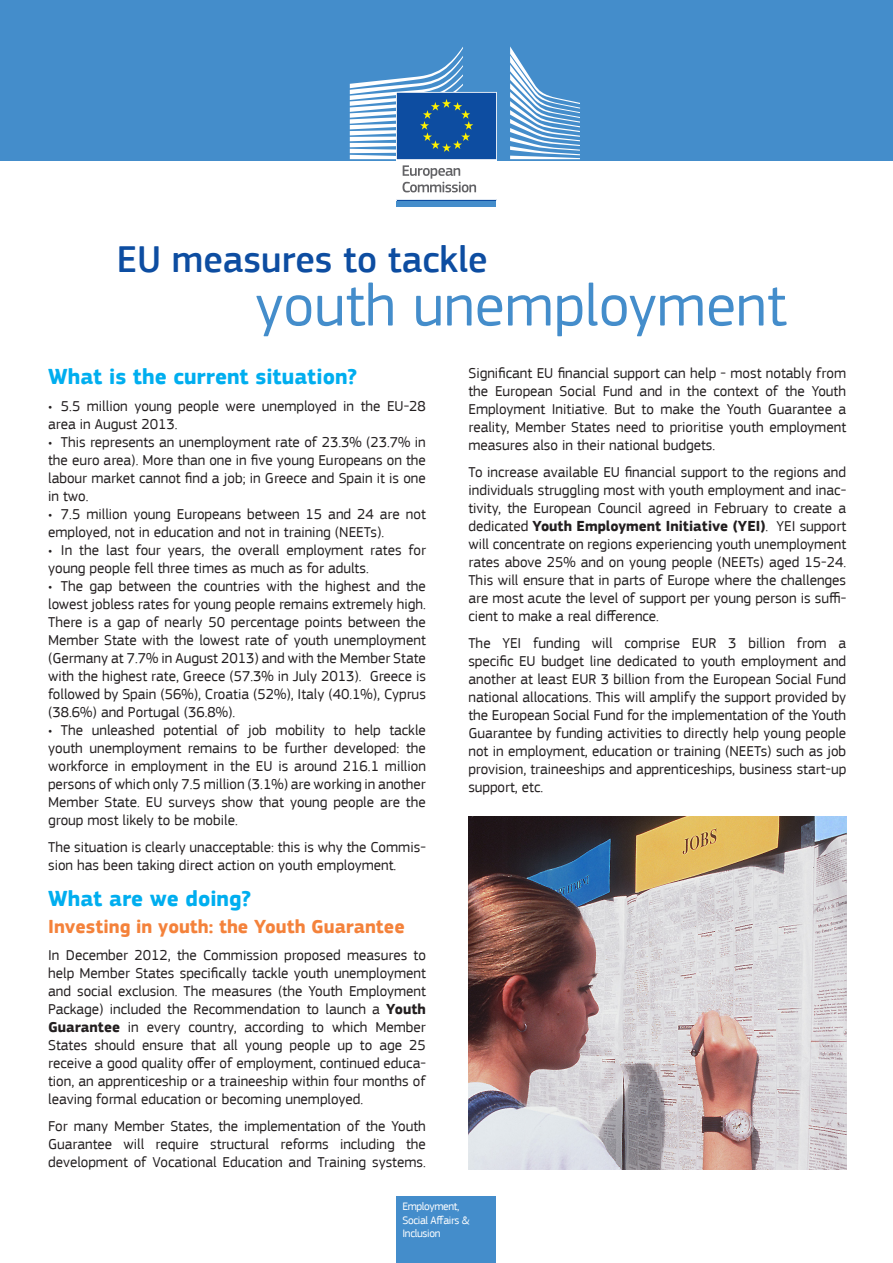
<style>
.page{position:relative;width:893px;height:1263px;background:#fff}
.page>*{position:absolute;margin:0;border:0;box-sizing:border-box;transform-origin:0 0}
.t1{font:61.05px "EC Square Sans Pro";color:#448dcb}
.t2{font:500 38.25px "EC Square Sans Pro";color:#0d4da1}
.t3{font:700 22.5px "EC Square Sans Pro";color:#00aeef}
.t4{font:700 19.5px "EC Square Sans Pro";color:#f4823b}
.t5{font:15px/18px "EC Square Sans Pro";color:#231f20;text-align:justify}
.t6{font:11.4px "EC Square Sans Pro";letter-spacing:-.03em;color:#fff}
.s1{font-weight:700}
</style>
<div class="page">
<div style="left:397px;top:1196px;width:99px;height:67px;background:#448dcb"></div>
<div style="left:0;top:0;width:893px;height:161px;background:#448dcb"></div>
<img style="left:468px;top:817px;width:378px;height:352px">
<svg style="left:510px;top:46px;width:70px;height:113px"></svg>
<svg style="left:350px;top:47px;width:147px;height:154px"></svg>
<div style="left:397px;top:201px;width:99px;height:6px;background:#448dcb"></div>
<p class="t2" style="left:117px;top:237px;width:372px">EU measures to tackle</p>
<p class="t1" style="left:255px;top:270px;width:533px">youth unemployment</p>
<p class="t3" style="left:48px;top:363px;width:311px">What is the current situation?</p>
<p class="t5" style="left:48px;top:397px;width:379px">• 5.5 million young people were unemployed in the EU-28 area in August 2013.</p>
<p class="t5" style="left:48px;top:433px;width:379px">• This represents an unemployment rate of 23.3% (23.7% in the euro area). More than one in five young Europeans on the labour market cannot find a job; in Greece and Spain it is one in two.</p>
<p class="t5" style="left:48px;top:505px;width:379px">• 7.5 million young Europeans between 15 and 24 are not employed, not in education and not in training (NEETs).</p>
<p class="t5" style="left:48px;top:541px;width:379px">• In the last four years, the overall employment rates for young people fell three times as much as for adults.</p>
<p class="t5" style="left:48px;top:577px;width:379px">• The gap between the countries with the highest and the lowest jobless rates for young people remains extremely high.<br>There is a gap of nearly 50 percentage points between the Member State with the lowest rate of youth unemployment (Germany at 7.7% in August 2013) and with the Member State with the highest rate, Greece (57.3% in July 2013). Greece is followed by Spain (56%), Croatia (52%), Italy (40.1%), Cyprus (38.6%) and Portugal (36.8%).</p>
<p class="t5" style="left:48px;top:721px;width:379px">• The unleashed potential of job mobility to help tackle youth unemployment remains to be further developed: the workforce in employment in the EU is around 216.1 million persons of which only 7.5 million (3.1%) are working in another Member State. EU surveys show that young people are the group most likely to be mobile.</p>
<p class="t5" style="left:48px;top:838px;width:379px">The situation is clearly unacceptable: this is why the Commis&shy;sion has been taking direct action on youth employment.</p>
<p class="t3" style="left:48px;top:885px;width:205px">What are we doing?</p>
<p class="t4" style="left:48px;top:915px;width:358px">Investing in youth: the Youth Guarantee</p>
<p class="t5" style="left:48px;top:946px;width:379px">In December 2012, the Commission proposed measures to help Member States specifically tackle youth unemployment and social exclusion. The measures (the Youth Employment Package) included the Recommendation to launch a <span class="s1">Youth Guarantee</span> in every country, according to which Member States should ensure that all young people up to age 25 receive a good quality offer of employment, continued educa&shy;tion, an apprenticeship or a traineeship within four months of leaving formal education or becoming unemployed.</p>
<p class="t5" style="left:48px;top:1117px;width:379px">For many Member States, the implementation of the Youth Guarantee will require structural reforms including the development of Vocational Education and Training systems.</p>
<p class="t5" style="left:468px;top:364px;width:379px">Significant EU financial support can help - most notably from the European Social Fund and in the context of the Youth Employment Initiative. But to make the Youth Guarantee a reality, Member States need to prioritise youth employment measures also in their national budgets.</p>
<p class="t5" style="left:468px;top:463px;width:379px">To increase available EU financial support to the regions and individuals struggling most with youth employment and inac&shy;tivity, the European Council agreed in February to create a dedicated <span class="s1">Youth Employment Initiative (YEI)</span>. YEI support will concentrate on regions experiencing youth unemployment rates above 25% and on young people (NEETs) aged 15-24.<br>This will ensure that in parts of Europe where the challenges are most acute the level of support per young person is suffi&shy;cient to make a real difference.</p>
<p class="t5" style="left:468px;top:634px;width:379px">The YEI funding will comprise EUR 3 billion from a specific EU budget line dedicated to youth employment and another at least EUR 3 billion from the European Social Fund national allocations. This will amplify the support provided by the European Social Fund for the implementation of the Youth Guarantee by funding activities to directly help young people not in employment, education or training (NEETs) such as job provision, traineeships and apprenticeships, business start-up support, etc.</p>
<p class="t6" style="left:402px;top:1199px;width:58px">Employment,</p>
<p class="t6" style="left:402px;top:1213px;width:69px">Social Affairs &amp;</p>
<p class="t6" style="left:402px;top:1227px;width:40px">Inclusion</p>
</div>
